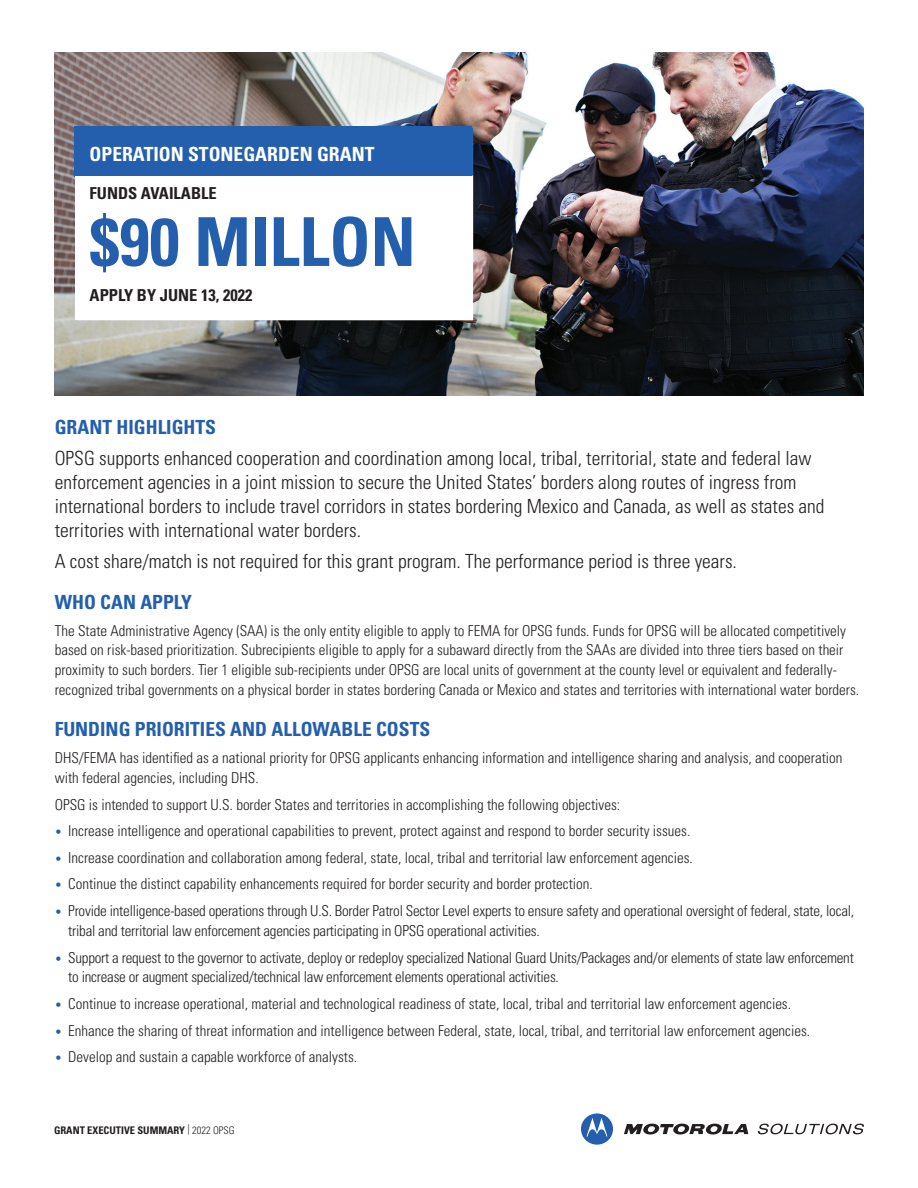
<style>
.page{position:relative;width:918px;height:1188px;background:#fff}
.page>*{position:absolute;margin:0;border:0;box-sizing:border-box;transform-origin:0 0}
.t1{font:700 condensed 67.5px "Univers LT Std";color:#235fad}
.t2{font:300 condensed 19.5px/24px "Univers LT Std";color:#231f20}
.t3{font:700 condensed 19.5px "Univers LT Std";color:#235fad}
.t4{font:700 condensed 19.5px "Univers LT Std";color:#fff}
.t5{font:700 condensed 16.5px "Univers LT Std";color:#231f20}
.t6{font:300 condensed 15px/19.8px "Univers LT Std";color:#231f20}
.t7{font:700 condensed 10.5px "Univers LT Std";color:#231f20}
.s1{font-size:12px;color:#235fad}
.s2{font-weight:300}
</style>
<div class="page">
<img style="left:55px;top:52px;width:809px;height:343px">
<svg style="left:624px;top:1124px;width:124px;height:11px"></svg>
<svg style="left:758px;top:1124px;width:106px;height:10px"></svg>
<div style="left:581px;top:1113px;width:32px;height:32px;background:#235fad;border-radius:50%"></div>
<svg style="left:587px;top:1118px;width:20px;height:18px"></svg>
<div style="left:75px;top:126px;width:397px;height:51px;background:#235fad"></div>
<div style="left:75px;top:176px;width:397px;height:144px;background:#fff"></div>
<h2 class="t4" style="left:90px;top:142px;width:286px">OPERATION STONEGARDEN GRANT</h2>
<p class="t5" style="left:90px;top:183px;width:129px">FUNDS AVAILABLE</p>
<h1 class="t1" style="left:90px;top:201px;width:328px">$90 MILLON</h1>
<p class="t5" style="left:90px;top:285px;width:164px">APPLY BY JUNE 13, 2022</p>
<h2 class="t3" style="left:55px;top:415px;width:163px">GRANT HIGHLIGHTS</h2>
<p class="t2" style="left:55px;top:446px;width:771px">OPSG supports enhanced cooperation and coordination among local, tribal, territorial, state and federal law enforcement agencies in a joint mission to secure the United States’ borders along routes of ingress from international borders to include travel corridors in states bordering Mexico and Canada, as well as states and territories with international water borders.</p>
<h2 class="t2" style="left:55px;top:549px;width:684px">A cost share/match is not required for this grant program. The performance period is three years.</h2>
<h2 class="t3" style="left:55px;top:590px;width:139px">WHO CAN APPLY</h2>
<p class="t6" style="left:55px;top:620px;width:806px">The State Administrative Agency (SAA) is the only entity eligible to apply to FEMA for OPSG funds. Funds for OPSG will be allocated competitively based on risk-based prioritization. Subrecipients eligible to apply for a subaward directly from the SAAs are divided into three tiers based on their proximity to such borders. Tier 1 eligible sub-recipients under OPSG are local units of government at the county level or equivalent and federally&shy;recognized tribal governments on a physical border in states bordering Canada or Mexico and states and territories with international water borders.</p>
<h2 class="t3" style="left:55px;top:718px;width:377px">FUNDING PRIORITIES AND ALLOWABLE COSTS</h2>
<p class="t6" style="left:55px;top:748px;width:789px">DHS/FEMA has identified as a national priority for OPSG applicants enhancing information and intelligence sharing and analysis, and cooperation with federal agencies, including DHS.</p>
<p class="t6" style="left:55px;top:794px;width:567px">OPSG is intended to support U.S. border States and territories in accomplishing the following objectives:</p>
<p class="t6" style="left:55px;top:821px;width:637px"><span class="s1">•</span> Increase intelligence and operational capabilities to prevent, protect against and respond to border security issues.</p>
<p class="t6" style="left:55px;top:848px;width:640px"><span class="s1">•</span> Increase coordination and collaboration among federal, state, local, tribal and territorial law enforcement agencies.</p>
<p class="t6" style="left:55px;top:874px;width:540px"><span class="s1">•</span> Continue the distinct capability enhancements required for border security and border protection.</p>
<p class="t6" style="left:68px;top:901px;width:787px;text-indent:-14px"><span class="s1">•</span> Provide intelligence-based operations through U.S. Border Patrol Sector Level experts to ensure safety and operational oversight of federal, state, local, tribal and territorial law enforcement agencies participating in OPSG operational activities.</p>
<p class="t6" style="left:68px;top:947px;width:787px;text-indent:-14px"><span class="s1">•</span> Support a request to the governor to activate, deploy or redeploy specialized National Guard Units/Packages and/or elements of state law enforcement to increase or augment specialized/technical law enforcement elements operational activities.</p>
<p class="t6" style="left:55px;top:994px;width:738px"><span class="s1">•</span> Continue to increase operational, material and technological readiness of state, local, tribal and territorial law enforcement agencies.</p>
<p class="t6" style="left:55px;top:1021px;width:757px"><span class="s1">•</span> Enhance the sharing of threat information and intelligence between Federal, state, local, tribal, and territorial law enforcement agencies.</p>
<p class="t6" style="left:55px;top:1047px;width:304px"><span class="s1">•</span> Develop and sustain a capable workforce of analysts.</p>
<p class="t7" style="left:54px;top:1124px;width:182px">GRANT EXECUTIVE SUMMARY <sup>|</sup> <span class="s2">2022 OPSG</span></p>
</div>
